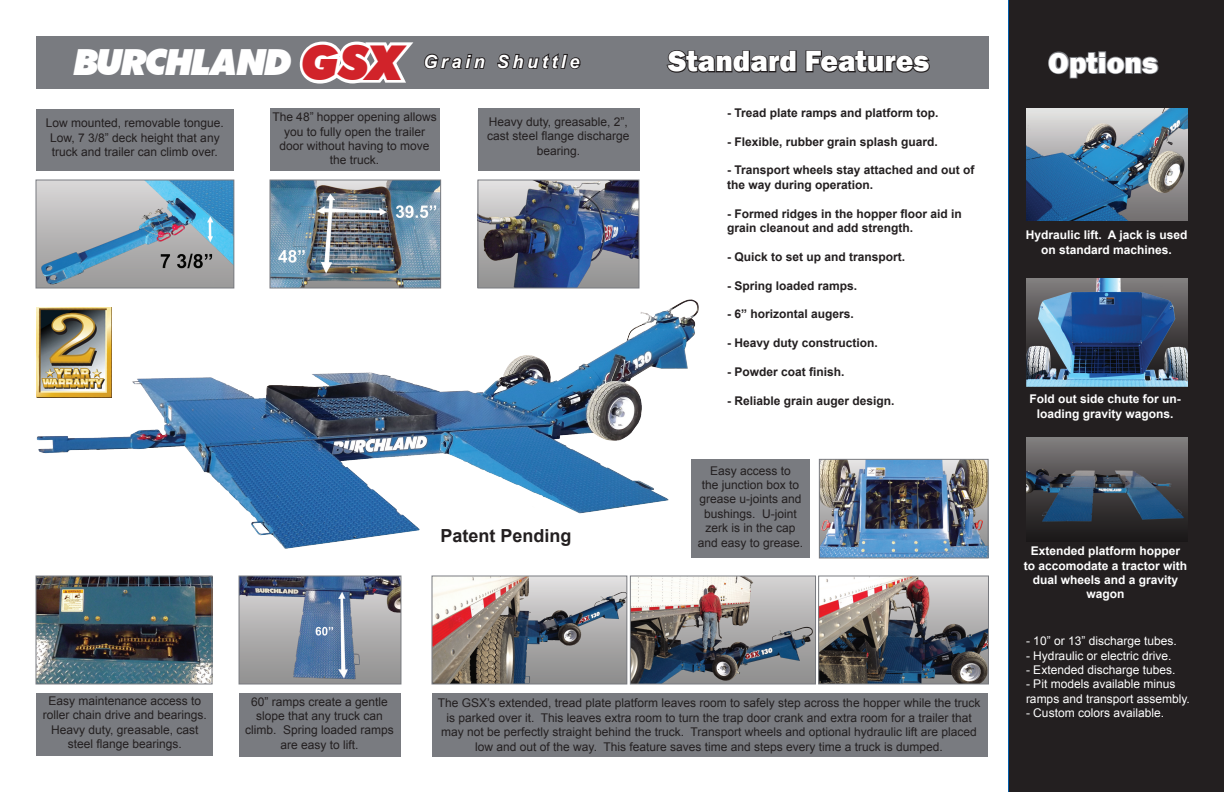
<style>
.page{position:relative;width:1224px;height:792px;background:#fff}
.page>*{position:absolute;margin:0;border:0;box-sizing:border-box;transform-origin:0 0}
.t1{font:italic 900 48px "Futura BT";color:#d1232a}
.t2{font:italic 900 36px "Futura BT";letter-spacing:-.075em;color:#fff}
.t3{font:800 30px "Franklin Gothic";color:#fff}
.t4{font:700 18px "Arial";color:#231f20}
.t5{font:italic 700 18px "Arial";letter-spacing:.2em;color:#fff}
.t6{font:12px/14.4px "Arial";color:#231f20;text-align:center}
.t7{font:700 12px/14.4px "Arial";color:#231f20}
.t8{font:700 12px/14.4px "Arial";color:#fff;text-align:center}
.t9{font:12px/14.4px "Arial";color:#fff}
</style>
<div class="page">
<img style="left:36px;top:299px;width:671px;height:250px">
<div style="left:36px;top:693px;width:176px;height:62px;background:#797b80"></div>
<img style="left:632px;top:578px;width:182px;height:104px">
<div style="left:630px;top:576px;width:186px;height:108px;border:1px solid #797b80"></div>
<img style="left:820px;top:578px;width:167px;height:104px">
<div style="left:818px;top:576px;width:171px;height:108px;border:1px solid #797b80"></div>
<img style="left:479px;top:182px;width:159px;height:104px">
<div style="left:477px;top:180px;width:163px;height:108px;border:1px solid #797b80"></div>
<img style="left:241px;top:578px;width:158px;height:104px">
<div style="left:239px;top:576px;width:162px;height:108px;border:1px solid #797b80"></div>
<img style="left:272px;top:182px;width:167px;height:104px">
<div style="left:270px;top:180px;width:171px;height:108px;border:1px solid #797b80"></div>
<img style="left:38px;top:182px;width:194px;height:104px">
<div style="left:36px;top:180px;width:198px;height:108px;border:1px solid #797b80"></div>
<img style="left:434px;top:578px;width:191px;height:104px">
<div style="left:432px;top:576px;width:195px;height:108px;border:1px solid #797b80"></div>
<img style="left:38px;top:578px;width:173px;height:104px">
<div style="left:36px;top:576px;width:177px;height:108px;border:1px solid #797b80"></div>
<div style="left:239px;top:693px;width:161px;height:63px;background:#797b80"></div>
<div style="left:432px;top:693px;width:556px;height:63px;background:#797b80"></div>
<div style="left:36px;top:109px;width:198px;height:62px;background:#797b80"></div>
<div style="left:270px;top:108px;width:170px;height:63px;background:#797b80"></div>
<div style="left:478px;top:108px;width:162px;height:63px;background:#797b80"></div>
<div style="left:1008px;top:0;width:216px;height:792px;background:#231f20"></div>
<div style="left:36px;top:36px;width:954px;height:54px;background:#797b80"></div>
<svg style="left:299px;top:41px;width:187px;height:43px"></svg>
<svg style="left:497px;top:53px;width:84px;height:16px"></svg>
<svg style="left:666px;top:50px;width:131px;height:23px"></svg>
<svg style="left:805px;top:50px;width:125px;height:23px"></svg>
<svg style="left:1047px;top:50px;width:113px;height:30px"></svg>
<img style="left:821px;top:461px;width:166px;height:95px">
<div style="left:819px;top:459px;width:170px;height:99px;border:1px solid #797b80"></div>
<div style="left:691px;top:460px;width:119px;height:98px;background:#797b80"></div>
<img style="left:1027px;top:108px;width:161px;height:113px">
<img style="left:1026px;top:279px;width:162px;height:108px">
<img style="left:1027px;top:438px;width:161px;height:103px">
<img style="left:36px;top:307px;width:76px;height:91px">
<p class="t2" style="left:73px;top:40px;width:220px">BURCHLAND</p>
<p class="t1" style="left:301px;top:33px;width:103px">GSX</p>
<p class="t5" style="left:423px;top:50px;width:158px">Grain Shuttle</p>
<p class="t3" style="left:668px;top:42px;width:263px">Standard Features</p>
<p class="t3" style="left:1048px;top:43px;width:111px">Options</p>
<p class="t6" style="left:46px;top:116px;width:180px">Low mounted, removable tongue.<br>Low, 7 3/8” deck height that any truck and trailer can climb over.</p>
<p class="t6" style="left:272px;top:110px;width:166px">The 48” hopper opening allows you to fully open the trailer door without having to move the truck.</p>
<p class="t6" style="left:487px;top:115px;width:144px">Heavy duty, greasable, 2”, cast steel flange discharge bearing.</p>
<p class="t4" style="left:441px;top:523px;width:133px">Patent Pending</p>
<p class="t7" style="left:727px;top:106px;width:213px">- Tread plate ramps and platform top.</p>
<p class="t7" style="left:727px;top:134px;width:212px">- Flexible, rubber grain splash guard.</p>
<p class="t7" style="left:727px;top:163px;width:249px">- Transport wheels stay attached and out of</p>
<p class="t7" style="left:727px;top:178px;width:148px">the way during operation.</p>
<p class="t7" style="left:727px;top:206px;width:236px">- Formed ridges in the hopper floor aid in grain cleanout and add strength.</p>
<p class="t7" style="left:727px;top:250px;width:180px">- Quick to set up and transport.</p>
<p class="t7" style="left:727px;top:278px;width:132px">- Spring loaded ramps.</p>
<p class="t7" style="left:727px;top:307px;width:128px">- 6” horizontal augers.</p>
<p class="t7" style="left:727px;top:336px;width:152px">- Heavy duty construction.</p>
<p class="t7" style="left:727px;top:365px;width:119px">- Powder coat finish.</p>
<p class="t7" style="left:727px;top:394px;width:169px">- Reliable grain auger design.</p>
<p class="t6" style="left:698px;top:463px;width:107px">Easy access to<br>the junction box to grease u-joints and bushings. U-joint zerk is in the cap and easy to grease.</p>
<p class="t6" style="left:43px;top:694px;width:166px">Easy maintenance access to roller chain drive and bearings.<br>Heavy duty, greasable, cast steel flange bearings.</p>
<p class="t6" style="left:245px;top:694px;width:150px">60” ramps create a gentle slope that any truck can climb. Spring loaded ramps are easy to lift.</p>
<p class="t6" style="left:438px;top:696px;width:544px">The GSX’s extended, tread plate platform leaves room to safely step across the hopper while the truck is parked over it. This leaves extra room to turn the trap door crank and extra room for a trailer that may not be perfectly straight behind the truck. Transport wheels and optional hydraulic lift are placed low and out of the way. This feature saves time and steps every time a truck is dumped.</p>
<p class="t8" style="left:1026px;top:228px;width:163px">Hydraulic lift. A jack is used on standard machines.</p>
<p class="t8" style="left:1030px;top:392px;width:153px">Fold out side chute for un&shy;loading gravity wagons.</p>
<p class="t8" style="left:1024px;top:544px;width:165px">Extended platform hopper to accomodate a tractor with dual wheels and a gravity wagon</p>
<p class="t9" style="left:1026px;top:634px;width:152px">- 10” or 13” discharge tubes.</p>
<p class="t9" style="left:1026px;top:648px;width:147px">- Hydraulic or electric drive.</p>
<p class="t9" style="left:1026px;top:663px;width:151px">- Extended discharge tubes.</p>
<p class="t9" style="left:1026px;top:677px;width:165px">- Pit models available minus ramps and transport assembly.</p>
<p class="t9" style="left:1026px;top:706px;width:140px">- Custom colors available.</p>
</div>
